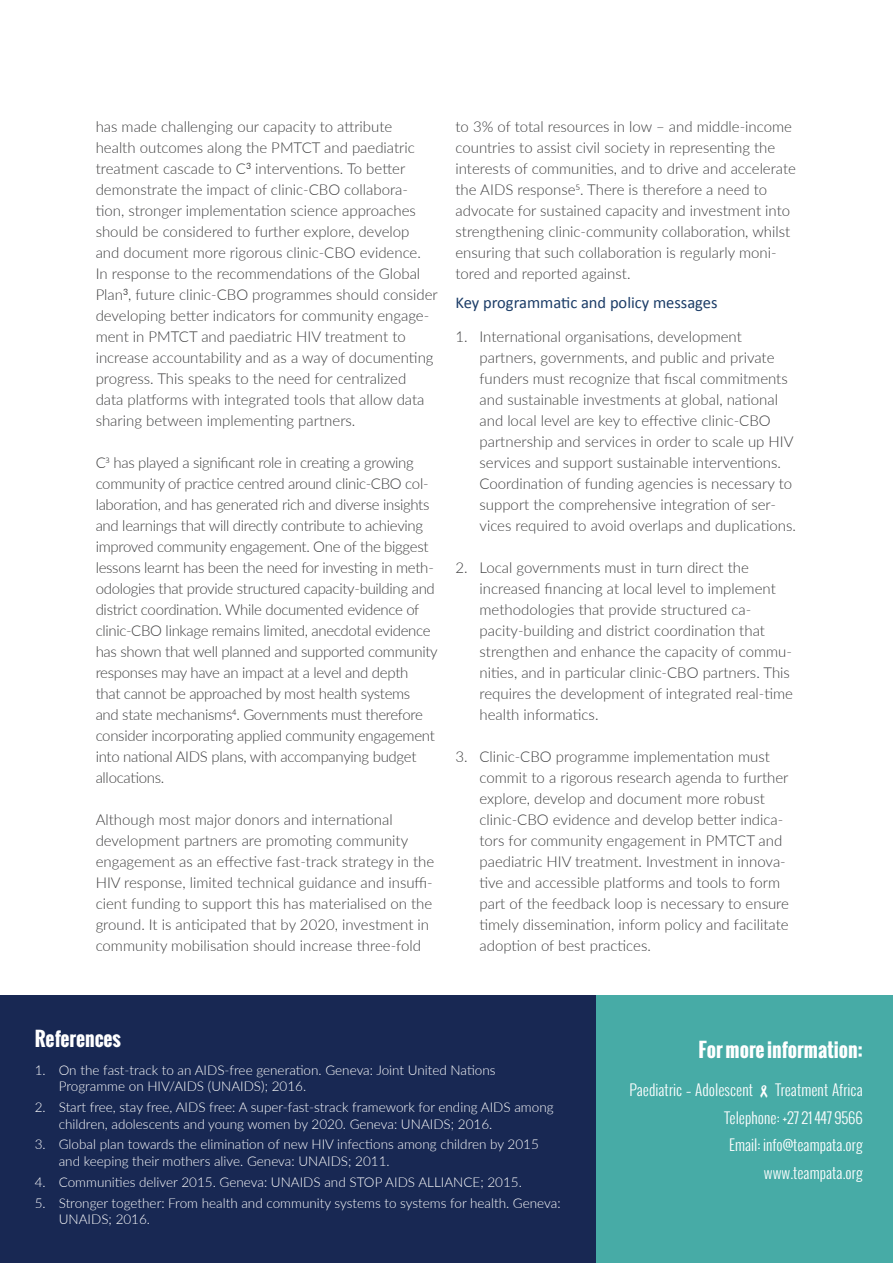
<style>
.page{position:relative;width:893px;height:1263px;background:#fff}
.page>*{position:absolute;margin:0;border:0;box-sizing:border-box;transform-origin:0 0}
.body_text{font:700 19.65px "Oswald";color:#fff}
.t1{font:16.5px "Calibri";color:#1b3c67}
.BT_body_text{font:300 15px/21px "Lato";color:#3e3e3f}
.BT_body_text-2{font:300 15px/21px "Lato";letter-spacing:-.02em;color:#3e3e3f}
.body_text-2{font:300 15px "Oswald";color:#fff}
.t2{font:300 13.5px/16.5px "Lato";color:#fff}
</style>
<div class="page">
<div style="left:575px;top:995px;width:318px;height:268px;background:#47aba6"></div>
<div style="left:0;top:995px;width:595px;height:268px;background:#182853"></div>
<p class="BT_body_text" style="left:96px;top:115px;width:344px">has made challenging our capacity to attribute<br>health outcomes along the PMTCT and paediatric treatment cascade to C<sup>3</sup> interventions. To better demonstrate the impact of clinic-CBO collabora&shy;tion, stronger implementation science approaches should be considered to further explore, develop<br>and document more rigorous clinic-CBO evidence.<br>In response to the recommendations of the Global Plan<sup>3</sup>, future clinic-CBO programmes should consider developing better indicators for community engage&shy;ment in PMTCT and paediatric HIV treatment to increase accountability and as a way of documenting progress. This speaks to the need for centralized data platforms with integrated tools that allow data sharing between implementing partners.</p>
<p class="BT_body_text-2" style="left:96px;top:451px;width:344px">C<sup>3</sup> has played a significant role in creating a growing community of practice centred around clinic-CBO col&shy;laboration, and has generated rich and diverse insights and learnings that will directly contribute to achieving improved community engagement. One of the biggest lessons learnt has been the need for investing in meth&shy;odologies that provide structured capacity-building and district coordination. While documented evidence of clinic-CBO linkage remains limited, anecdotal evidence has shown that well planned and supported community responses may have an impact at a level and depth<br>that cannot be approached by most health systems<br>and state mechanisms<sup>4</sup>. Governments must therefore consider incorporating applied community engagement into national AIDS plans, with accompanying budget allocations.</p>
<p class="BT_body_text" style="left:96px;top:808px;width:340px">Although most major donors and international development partners are promoting community engagement as an effective fast-track strategy in the HIV response, limited technical guidance and insuffi&shy;cient funding to support this has materialised on the ground. It is anticipated that by 2020, investment in community mobilisation should increase three-fold</p>
<p class="BT_body_text" style="left:455px;top:115px;width:342px">to 3% of total resources in low – and middle-income countries to assist civil society in representing the interests of communities, and to drive and accelerate the AIDS response<sup>5</sup>. There is therefore a need to advocate for sustained capacity and investment into strengthening clinic-community collaboration, whilst ensuring that such collaboration is regularly moni&shy;tored and reported against.</p>
<h4 class="t1" style="left:455px;top:292px;width:264px">Key programmatic and policy messages</h4>
<p class="BT_body_text" style="left:479px;top:325px;width:318px;text-indent:-24px">1. International organisations, development partners, governments, and public and private funders must recognize that fiscal commitments and sustainable investments at global, national and local level are key to effective clinic-CBO partnership and services in order to scale up HIV services and support sustainable interventions.<br>Coordination of funding agencies is necessary to support the comprehensive integration of ser&shy;vices required to avoid overlaps and duplications.</p>
<p class="BT_body_text" style="left:479px;top:556px;width:315px;text-indent:-24px">2. Local governments must in turn direct the increased financing at local level to implement methodologies that provide structured ca&shy;pacity-building and district coordination that strengthen and enhance the capacity of commu&shy;nities, and in particular clinic-CBO partners. This requires the development of integrated real-time health informatics.</p>
<p class="BT_body_text" style="left:479px;top:745px;width:311px;text-indent:-24px">3. Clinic-CBO programme implementation must commit to a rigorous research agenda to further explore, develop and document more robust clinic-CBO evidence and develop better indica&shy;tors for community engagement in PMTCT and paediatric HIV treatment. Investment in innova&shy;tive and accessible platforms and tools to form part of the feedback loop is necessary to ensure timely dissemination, inform policy and facilitate adoption of best practices.</p>
<p class="body_text" style="left:35px;top:1024px;width:88px">References</p>
<p class="t2" style="left:59px;top:1061px;width:438px;text-indent:-24px">1. On the fast-track to an AIDS-free generation. Geneva: Joint United Nations<br>Programme on HIV/AIDS (UNAIDS); 2016.</p>
<p class="t2" style="left:59px;top:1099px;width:496px;text-indent:-24px">2. Start free, stay free, AIDS free: A super-fast-strack framework for ending AIDS among children, adolescents and young women by 2020. Geneva: UNAIDS; 2016.</p>
<p class="t2" style="left:59px;top:1136px;width:482px;text-indent:-24px">3. Global plan towards the elimination of new HIV infections among children by 2015 and keeping their mothers alive. Geneva: UNAIDS; 2011.</p>
<p class="t2" style="left:35px;top:1173px;width:489px">4. Communities deliver 2015. Geneva: UNAIDS and STOP AIDS ALLIANCE; 2015.</p>
<p class="t2" style="left:59px;top:1194px;width:503px;text-indent:-24px">5. Stronger together: From health and community systems to systems for health. Geneva:<br>UNAIDS; 2016.</p>
<p class="body_text" style="left:699px;top:1035px;width:166px">For more information:</p>
<p class="body_text-2" style="left:629px;top:1080px;width:125px">Paediatric – Adolescent</p>
<p class="body_text-2" style="left:775px;top:1080px;width:89px">Treatment Africa</p>
<p class="body_text-2" style="left:724px;top:1107px;width:140px">Telephone: +27 21 447 9566</p>
<p class="body_text-2" style="left:729px;top:1135px;width:135px">Email: info@teampata.org</p>
<p class="body_text-2" style="left:764px;top:1162px;width:100px">www.teampata.org</p>
</div>
